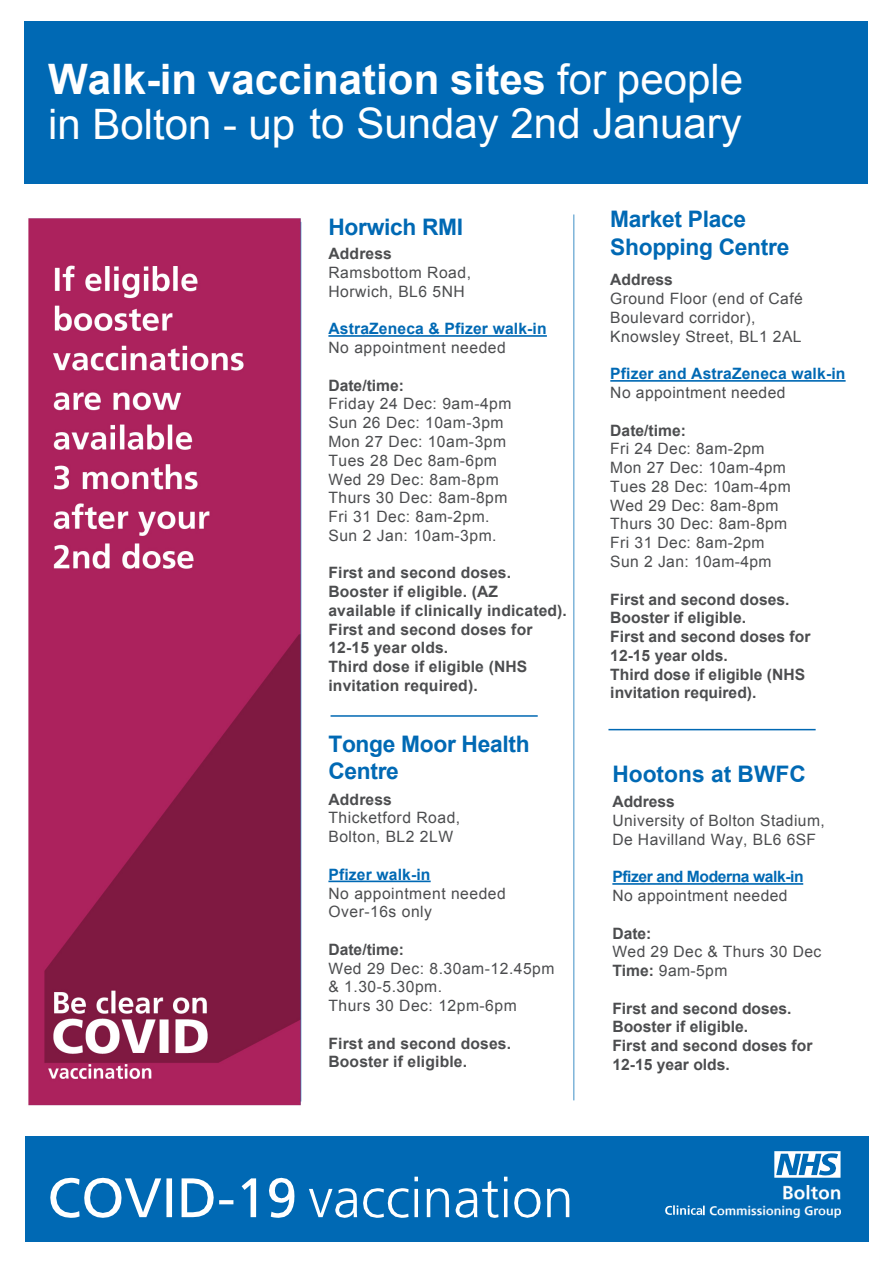
<style>
.page{position:relative;width:894px;height:1263px;background:#fff}
.page>*{position:absolute;margin:0;border:0;box-sizing:border-box;transform-origin:0 0}
.t1{font:42px/44.7px "Arial";color:#fff}
.t2{font:700 22.8px/27.3px "Arial";letter-spacing:-.015em;color:#0069b4}
.t3{font:15.6px/18.8px "Arial";letter-spacing:.025em;color:#4c4d4f}
.t4{font:700 15.6px/18.8px "Arial";color:#4c4d4f}
.t5{font:700 15.6px "Arial";letter-spacing:.01em;color:#0069b4}
.t6{font:700 15.6px "Arial";letter-spacing:-.025em;color:#0069b4}
.s1{font-weight:700}
</style>
<div class="page">
<div style="left:24px;top:22px;width:843px;height:162px;background:#0069b4"></div>
<div style="left:25px;top:1136px;width:843px;height:106px;background:#0069b4"></div>
<svg style="left:50px;top:1177px;width:652px;height:41px"></svg>
<img style="left:703px;top:1185px;width:136px;height:33px">
<svg style="left:774px;top:1151px;width:66px;height:27px"></svg>
<hr style="left:330px;top:715px;width:207px;height:2px;background:#0068b3">
<hr style="left:573px;top:214px;width:1px;height:886px;background:#3f8fc6">
<hr style="left:328px;top:881px;width:102px;height:1px;background:#0069b4">
<hr style="left:328px;top:335px;width:218px;height:2px;background:#0069b4">
<hr style="left:612px;top:883px;width:191px;height:2px;background:#0069b4">
<hr style="left:610px;top:380px;width:235px;height:2px;background:#0069b4">
<hr style="left:608px;top:729px;width:207px;height:1px;background:#0068b3">
<img style="left:28px;top:218px;width:274px;height:888px">
<h1 class="t1" style="left:48px;top:57px;width:696px"><span class="s1">Walk-in vaccination sites</span> for people in Bolton - up to Sunday 2nd January</h1>
<h2 class="t2" style="left:328px;top:214px;width:136px">Horwich RMI</h2>
<p class="t4" style="left:328px;top:245px;width:65px">Address</p>
<p class="t3" style="left:328px;top:263px;width:144px">Ramsbottom Road,<br>Horwich, BL6 5NH</p>
<p class="t5" style="left:328px;top:319px;width:220px">AstraZeneca &amp; Pfizer walk-in</p>
<p class="t3" style="left:328px;top:338px;width:179px">No appointment needed</p>
<p class="t4" style="left:328px;top:376px;width:77px">Date/time:</p>
<p class="t3" style="left:328px;top:395px;width:184px">Friday 24 Dec: 9am-4pm<br>Sun 26 Dec: 10am-3pm<br>Mon 27 Dec: 10am-3pm<br>Tues 28 Dec 8am-6pm<br>Wed 29 Dec: 8am-8pm<br>Thurs 30 Dec: 8am-8pm<br>Fri 31 Dec: 8am-2pm.<br>Sun 2 Jan: 10am-3pm.</p>
<p class="t4" style="left:328px;top:564px;width:240px">First and second doses.<br>Booster if eligible. (AZ available if clinically indicated).<br>First and second doses for<br>12-15 year olds.<br>Third dose if eligible (NHS invitation required).</p>
<h2 class="t2" style="left:328px;top:731px;width:202px">Tonge Moor Health<br>Centre</h2>
<p class="t4" style="left:328px;top:790px;width:65px">Address</p>
<p class="t3" style="left:328px;top:809px;width:133px">Thicketford Road,<br>Bolton, BL2 2LW</p>
<p class="t5" style="left:328px;top:864px;width:104px">Pfizer walk-in</p>
<p class="t3" style="left:328px;top:884px;width:179px">No appointment needed<br>Over-16s only</p>
<p class="t4" style="left:328px;top:941px;width:77px">Date/time:</p>
<p class="t3" style="left:328px;top:959px;width:227px">Wed 29 Dec: 8.30am-12.45pm &amp; 1.30-5.30pm.<br>Thurs 30 Dec: 12pm-6pm</p>
<p class="t4" style="left:328px;top:1034px;width:184px">First and second doses.<br>Booster if eligible.</p>
<h2 class="t2" style="left:610px;top:206px;width:180px">Market Place<br>Shopping Centre</h2>
<p class="t4" style="left:610px;top:271px;width:64px">Address</p>
<p class="t3" style="left:610px;top:289px;width:194px">Ground Floor (end of Café<br>Boulevard corridor),<br>Knowsley Street, BL1 2AL</p>
<p class="t5" style="left:610px;top:363px;width:236px">Pfizer and AstraZeneca walk-in</p>
<p class="t3" style="left:610px;top:383px;width:177px">No appointment needed</p>
<p class="t4" style="left:610px;top:421px;width:77px">Date/time:</p>
<p class="t3" style="left:610px;top:440px;width:182px">Fri 24 Dec: 8am-2pm<br>Mon 27 Dec: 10am-4pm<br>Tues 28 Dec: 10am-4pm<br>Wed 29 Dec: 8am-8pm<br>Thurs 30 Dec: 8am-8pm<br>Fri 31 Dec: 8am-2pm<br>Sun 2 Jan: 10am-4pm</p>
<p class="t4" style="left:610px;top:590px;width:201px">First and second doses.<br>Booster if eligible.<br>First and second doses for<br>12-15 year olds.<br>Third dose if eligible (NHS invitation required).</p>
<h2 class="t2" style="left:612px;top:762px;width:195px">Hootons at BWFC</h2>
<p class="t4" style="left:612px;top:793px;width:64px">Address</p>
<p class="t3" style="left:612px;top:811px;width:214px">University of Bolton Stadium,<br>De Havilland Way, BL6 6SF</p>
<p class="t6" style="left:612px;top:867px;width:193px">Pfizer and Moderna walk-in</p>
<p class="t3" style="left:612px;top:886px;width:177px">No appointment needed</p>
<p class="t4" style="left:612px;top:924px;width:41px">Date:</p>
<p class="t3" style="left:612px;top:943px;width:210px">Wed 29 Dec &amp; Thurs 30 Dec<br><span class="s1">Time:</span> 9am-5pm</p>
<p class="t4" style="left:612px;top:999px;width:201px">First and second doses.<br>Booster if eligible.<br>First and second doses for<br>12-15 year olds.</p>
</div>
